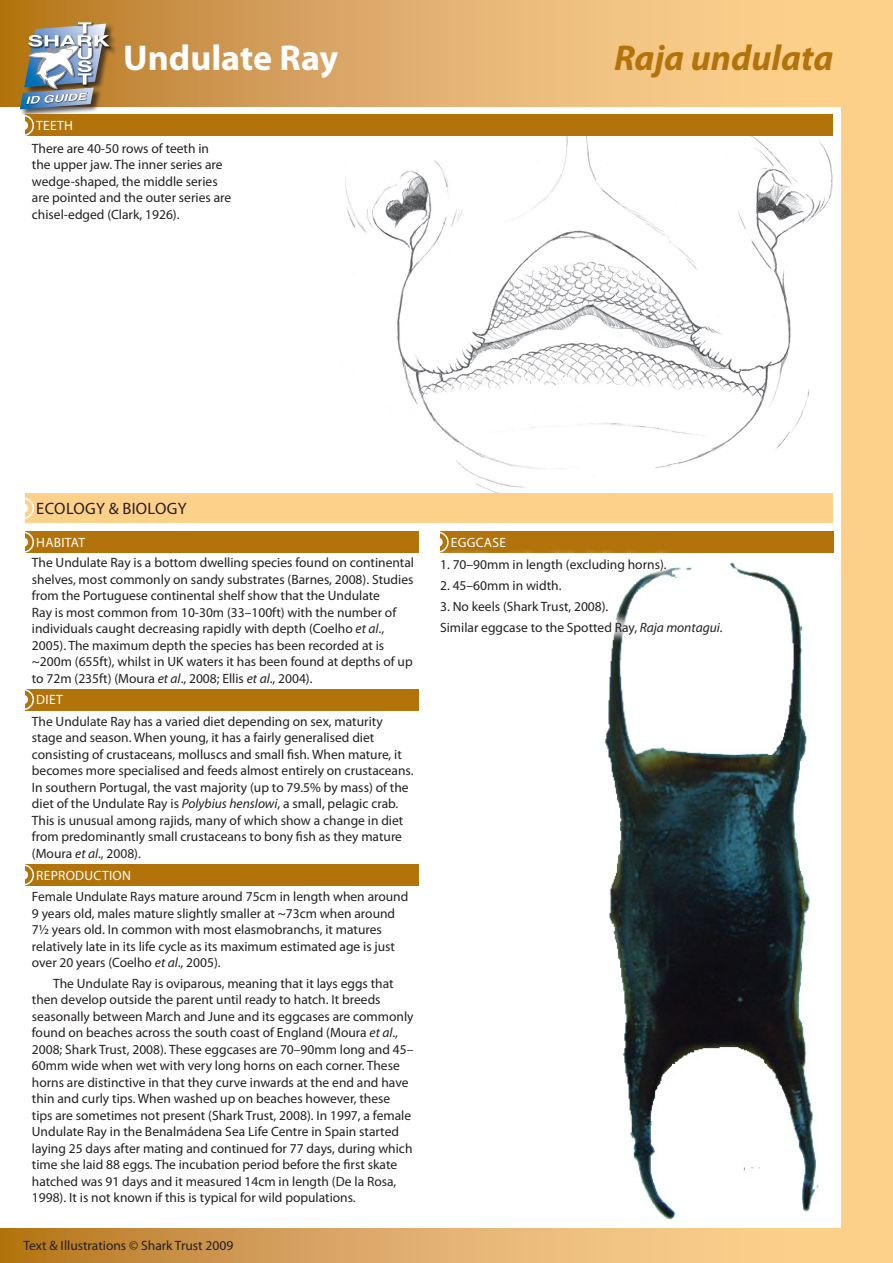
<style>
.page{position:relative;width:893px;height:1263px;background:#fff}
.page>*{position:absolute;margin:0;border:0;box-sizing:border-box;transform-origin:0 0}
.Species_header{font:italic 700 36px "Myriad Pro";color:#b2730b}
.Species_header-2{font:700 36px "Myriad Pro";color:#fff}
.Headers{font:16.5px "Myriad Pro";letter-spacing:.02em;color:#231f20}
.Body_text{font:13.5px/16.5px "Myriad Pro";color:#231f20}
.Headers-2{font:13.5px "Myriad Pro";letter-spacing:.02em;color:#fff}
.Labels{font:13.5px "Myriad Pro";color:#231f20}
.s1{font-style:italic}
</style>
<div class="page">
<svg style="left:0;top:0;width:842px;height:106px;background:#e2af6b"></svg>
<svg style="left:0;top:1229px;width:842px;height:34px;background:#deab65"></svg>
<div style="left:842px;top:0;width:51px;height:1263px;background:#fed18b"></div>
<div style="left:24px;top:21px;width:94px;height:77px;background:#231f20;opacity:.75"></div>
<img style="left:110px;top:34px;width:2px;height:15px">
<img style="left:77px;top:21px;width:17px;height:1px">
<div style="left:19px;top:87px;width:82px;height:31px;background:#231f20;opacity:.75"></div>
<img style="left:20px;top:22px;width:90px;height:87px">
<img style="left:605px;top:563px;width:213px;height:656px">
<img style="left:345px;top:136px;width:488px;height:357px">
<div style="left:26px;top:115px;width:807px;height:21px;background:#b2730b"></div>
<div style="left:13px;top:115px;width:21px;height:21px;border:2px solid #fff;border-radius:50%"></div>
<div style="left:19px;top:121px;width:9px;height:9px;background:#fff;border-radius:50%"></div>
<div style="left:26px;top:531px;width:393px;height:22px;background:#b2730b"></div>
<div style="left:13px;top:531px;width:21px;height:22px;border:2px solid #fff;border-radius:50%"></div>
<div style="left:19px;top:537px;width:9px;height:10px;background:#fff;border-radius:50%"></div>
<div style="left:26px;top:493px;width:807px;height:30px;background:#fed18b"></div>
<div style="left:13px;top:497px;width:21px;height:22px;border:2px solid #fff;border-radius:50%"></div>
<div style="left:19px;top:503px;width:9px;height:10px;background:#fff;border-radius:50%"></div>
<div style="left:26px;top:689px;width:393px;height:21px;background:#b2730b"></div>
<div style="left:13px;top:689px;width:21px;height:21px;border:2px solid #fff;border-radius:50%"></div>
<div style="left:19px;top:695px;width:9px;height:9px;background:#fff;border-radius:50%"></div>
<div style="left:26px;top:864px;width:393px;height:21px;background:#b2730b"></div>
<div style="left:13px;top:864px;width:21px;height:21px;border:2px solid #fff;border-radius:50%"></div>
<div style="left:19px;top:870px;width:9px;height:10px;background:#fff;border-radius:50%"></div>
<div style="left:440px;top:531px;width:393px;height:22px;background:#b2730b"></div>
<div style="left:427px;top:531px;width:22px;height:22px;border:2px solid #fff;border-radius:50%"></div>
<div style="left:433px;top:537px;width:10px;height:10px;background:#fff;border-radius:50%"></div>
<div style="left:427px;top:546px;width:305px;height:99px;background:#fff"></div>
<p class="Species_header-2" style="left:123px;top:34px;width:217px">Undulate Ray</p>
<p class="Species_header" style="left:614px;top:34px;width:221px">Raja undulata</p>
<p class="Headers-2" style="left:36px;top:117px;width:38px">TEETH</p>
<p class="Body_text" style="left:32px;top:140px;width:201px">There are 40-50 rows of teeth in<br>the upper jaw. The inner series are wedge-shaped, the middle series are pointed and the outer series are chisel-edged (Clark, 1926).</p>
<p class="Headers" style="left:36px;top:498px;width:152px">ECOLOGY &amp; BIOLOGY</p>
<p class="Headers-2" style="left:36px;top:534px;width:50px">HABITAT</p>
<p class="Body_text" style="left:32px;top:554px;width:384px">The Undulate Ray is a bottom dwelling species found on continental shelves, most commonly on sandy substrates (Barnes, 2008). Studies from the Portuguese continental shelf show that the Undulate<br>Ray is most common from 10-30m (33–100ft) with the number of individuals caught decreasing rapidly with depth (Coelho <span class="s1">et al</span>., 2005). The maximum depth the species has been recorded at is ~200m (655ft), whilst in UK waters it has been found at depths of up to 72m (235ft) (Moura <span class="s1">et al</span>., 2008; Ellis <span class="s1">et al</span>., 2004).</p>
<p class="Headers-2" style="left:36px;top:691px;width:28px">DIET</p>
<p class="Body_text" style="left:32px;top:713px;width:383px">The Undulate Ray has a varied diet depending on sex, maturity stage and season. When young, it has a fairly generalised diet consisting of crustaceans, molluscs and small fish. When mature, it becomes more specialised and feeds almost entirely on crustaceans.<br>In southern Portugal, the vast majority (up to 79.5% by mass) of the diet of the Undulate Ray is <span class="s1">Polybius henslowi</span>, a small, pelagic crab.<br>This is unusual among rajids, many of which show a change in diet from predominantly small crustaceans to bony fish as they mature (Moura <span class="s1">et al</span>., 2008).</p>
<p class="Headers-2" style="left:36px;top:867px;width:96px">REPRODUCTION</p>
<p class="Body_text" style="left:32px;top:888px;width:378px">Female Undulate Rays mature around 75cm in length when around 9 years old, males mature slightly smaller at ~73cm when around 7½ years old. In common with most elasmobranchs, it matures relatively late in its life cycle as its maximum estimated age is just over 20 years (Coelho <span class="s1">et al</span>., 2005).</p>
<p class="Body_text" style="left:32px;top:975px;width:383px;text-indent:21px">The Undulate Ray is oviparous, meaning that it lays eggs that then develop outside the parent until ready to hatch. It breeds seasonally between March and June and its eggcases are commonly found on beaches across the south coast of England (Moura <span class="s1">et al</span>., 2008; Shark Trust, 2008). These eggcases are 70–90mm long and 45– 60mm wide when wet with very long horns on each corner. These horns are distinctive in that they curve inwards at the end and have thin and curly tips. When washed up on beaches however, these tips are sometimes not present (Shark Trust, 2008). In 1997, a female Undulate Ray in the Benalmádena Sea Life Centre in Spain started laying 25 days after mating and continued for 77 days, during which time she laid 88 eggs. The incubation period before the first skate hatched was 91 days and it measured 14cm in length (De la Rosa, 1998). It is not known if this is typical for wild populations.</p>
<p class="Labels" style="left:23px;top:1237px;width:211px">Text &amp; Illustrations © Shark Trust 2009</p>
<p class="Headers-2" style="left:451px;top:534px;width:57px">EGGCASE</p>
<p class="Body_text" style="left:440px;top:556px;width:228px">1. 70–90mm in length (excluding horns).</p>
<p class="Body_text" style="left:440px;top:577px;width:123px">2. 45–60mm in width.</p>
<p class="Body_text" style="left:440px;top:598px;width:170px">3. No keels (Shark Trust, 2008).</p>
<p class="Body_text" style="left:440px;top:619px;width:284px">Similar eggcase to the Spotted Ray, <span class="s1">Raja montagui.</span></p>
</div>
